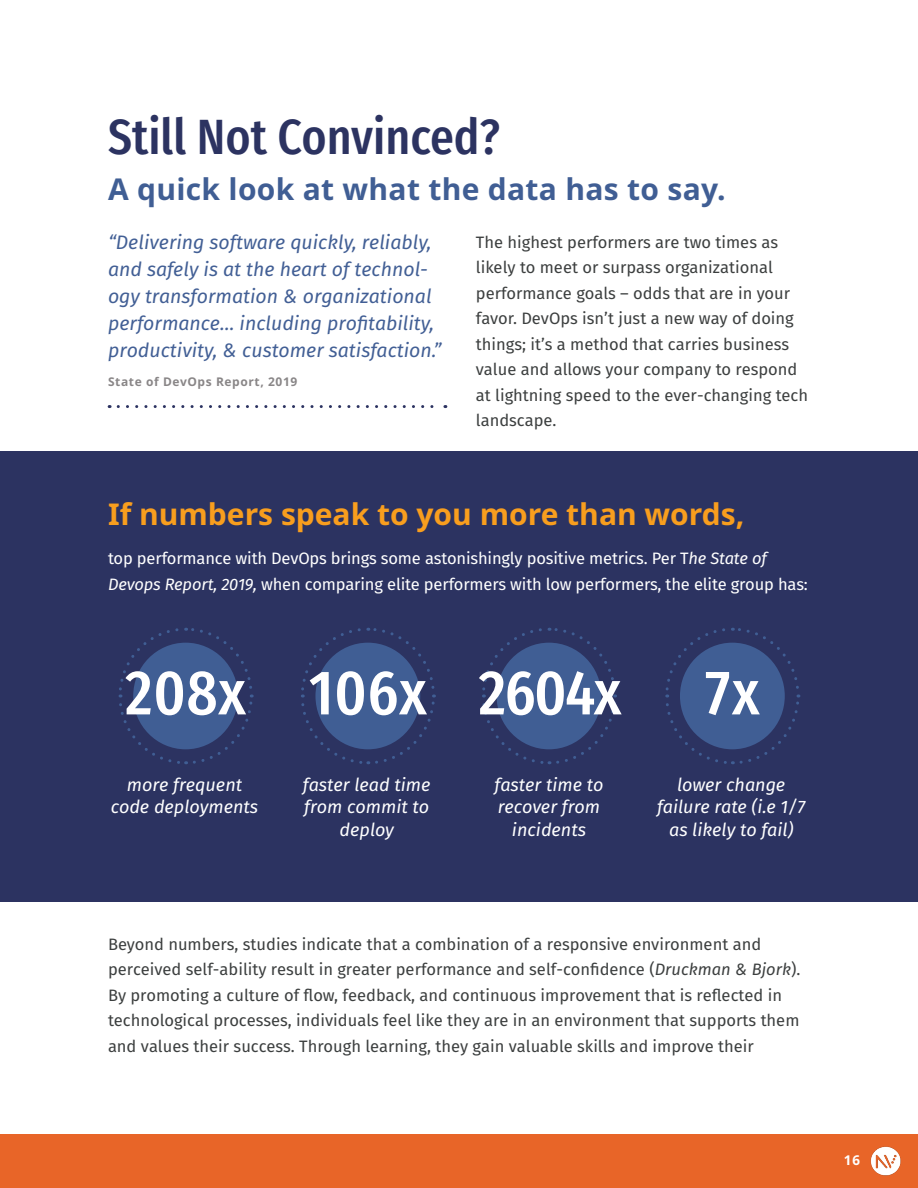
<style>
.page{position:relative;width:918px;height:1188px;background:#fff}
.page>*{position:absolute;margin:0;border:0;box-sizing:border-box;transform-origin:0 0}
.tenants{font:500 63px "Fira Sans Condensed";letter-spacing:.01em;color:#fff}
.t1{font:500 49.5px "Fira Sans Condensed";color:#2c3361}
.Body_Basic{font:700 30px "Noto Sans";color:#f89e1e}
.Title_3{font:700 30px "Noto Sans";letter-spacing:.01em;color:#405e94}
.leading_paragraph{font:italic 19.5px/27px "Fira Sans";color:#425f95}
.leading_paragraph-2{font:italic 18px/22.5px "Fira Sans";color:#fff;text-align:center}
.Body_Basic-2{font:16.5px/25.5px "Fira Sans";color:#3c3f3f}
.Body_Basic-3{font:16.5px/25.5px "Fira Sans";letter-spacing:-.01em;color:#fff}
.t2{font:700 13.5px "Noto Sans";color:#fff}
.leading_paragraph-3{font:700 12px "Noto Sans";letter-spacing:.05em;color:#898687}
.s1{font-style:italic}
</style>
<div class="page">
<div style="left:0;top:1134px;width:918px;height:54px;background:#e86528"></div>
<img style="left:870px;top:1146px;width:31px;height:30px">
<svg style="left:118px;top:405px;width:328px;height:3px"></svg>
<div style="left:0;top:452px;width:918px;height:450px;background:#2c3361"></div>
<svg style="left:118px;top:627px;width:136px;height:138px"></svg>
<div style="left:133px;top:643px;width:105px;height:106px;background:#405e94;border-radius:50%"></div>
<svg style="left:301px;top:627px;width:135px;height:138px"></svg>
<div style="left:315px;top:643px;width:105px;height:106px;background:#405e94;border-radius:50%"></div>
<svg style="left:482px;top:627px;width:135px;height:138px"></svg>
<div style="left:497px;top:643px;width:104px;height:106px;background:#405e94;border-radius:50%"></div>
<svg style="left:665px;top:627px;width:136px;height:138px"></svg>
<div style="left:680px;top:643px;width:105px;height:106px;background:#405e94;border-radius:50%"></div>
<p class="t1" style="left:108px;top:92px;width:394px">Still Not Convinced?</p>
<p class="Title_3" style="left:108px;top:168px;width:619px">A quick look at what the data has to say.</p>
<p class="leading_paragraph" style="left:108px;top:229px;width:335px">“Delivering software quickly, reliably, and safely is at the heart of technol&shy;ogy transformation &amp; organizational performance… including profitability, productivity, &amp; customer satisfaction.”</p>
<p class="leading_paragraph-3" style="left:108px;top:373px;width:191px">State of DevOps Report, 2019</p>
<p class="Body_Basic-2" style="left:476px;top:229px;width:334px">The highest performers are two times as likely to meet or surpass organizational performance goals – odds that are in your favor. DevOps isn’t just a new way of doing things; it’s a method that carries business value and allows your company to respond at lightning speed to the ever-changing tech landscape.</p>
<p class="Body_Basic" style="left:108px;top:493px;width:638px">If numbers speak to you more than words,</p>
<p class="Body_Basic-3" style="left:108px;top:546px;width:701px">top performance with DevOps brings some astonishingly positive metrics. Per T<span class="s1">he State of<br>Devops Report, 2019,</span> when comparing elite performers with low performers, the elite group has:</p>
<p class="tenants" style="left:125px;top:635px;width:122px">208x</p>
<p class="tenants" style="left:309px;top:635px;width:119px">106x</p>
<p class="tenants" style="left:479px;top:635px;width:144px">2604x</p>
<p class="tenants" style="left:705px;top:635px;width:56px">7x</p>
<p class="leading_paragraph-2" style="left:111px;top:773px;width:149px">more frequent code deployments</p>
<p class="leading_paragraph-2" style="left:303px;top:773px;width:129px">faster lead time from commit to deploy</p>
<p class="leading_paragraph-2" style="left:495px;top:773px;width:110px">faster time to recover from incidents</p>
<p class="leading_paragraph-2" style="left:657px;top:773px;width:150px">lower change failure rate (i.e 1/7 as likely to fail)</p>
<p class="Body_Basic-2" style="left:108px;top:931px;width:694px">Beyond numbers, studies indicate that a combination of a responsive environment and perceived self-ability result in greater performance and self-confidence (<span class="s1">Druckman &amp; Bjork</span>).<br>By promoting a culture of flow, feedback, and continuous improvement that is reflected in technological processes, individuals feel like they are in an environment that supports them and values their success. Through learning, they gain valuable skills and improve their</p>
<p class="t2" style="left:845px;top:1151px;width:17px">16</p>
</div>
